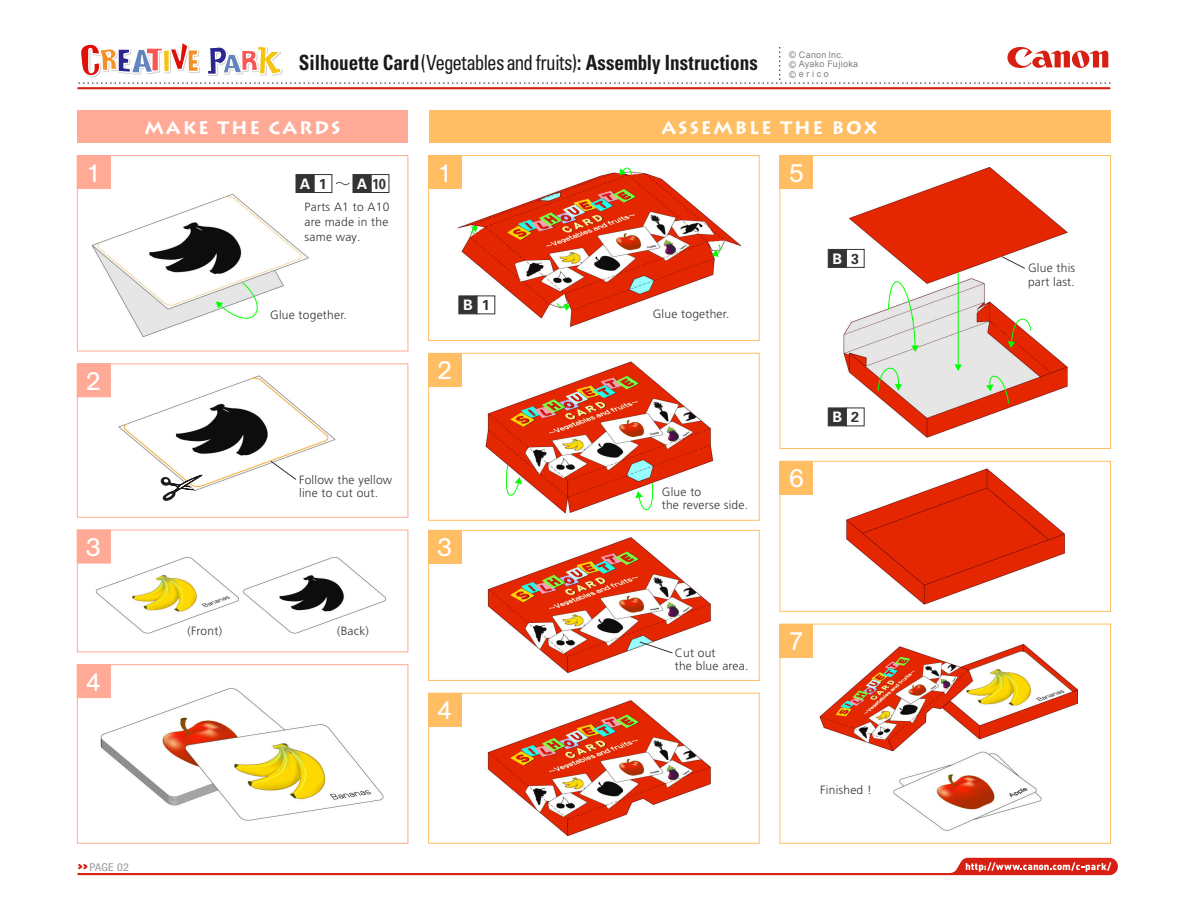
<style>
.page{position:relative;width:1188px;height:918px;background:#fff}
.page>*{position:absolute;margin:0;border:0;box-sizing:border-box;transform-origin:0 0}
.t1{font:25.5px "AG Book Rounded";color:#fff}
.t2{font:700 condensed 21px "Univers";color:#1a1a1a;scale:.91 1}
.t3{font:700 18px "Lithos";letter-spacing:.1em;color:#fff}
.t4{font:700 14.4px "Univers";color:#fff}
.t5{font:700 14.4px "Univers";color:#333;scale:.9 1}
.t6{font:300 12px/13.5px "Frutiger";letter-spacing:.02em;color:#333}
.t7{font:condensed 10.8px "Helvetica Neue";letter-spacing:.02em;color:#999;scale:1.11 1}
.t8{font:9px/9.8px "Arial";letter-spacing:.03em;color:#808080}
.s1{font-weight:400}
.s2{font-size:9.3px}
.s3{color:#333}
.s4{color:#fff}
</style>
<div class="page">
<img style="left:92px;top:168px;width:986px;height:668px">
<div style="left:296px;top:174px;width:18px;height:19px;background:#333"></div>
<div style="left:314px;top:174px;width:18px;height:19px;border:1px solid #333"></div>
<div style="left:353px;top:174px;width:18px;height:19px;background:#333"></div>
<div style="left:371px;top:174px;width:18px;height:19px;border:1px solid #333"></div>
<svg style="left:336px;top:182px;width:13px;height:3px"></svg>
<div style="left:459px;top:296px;width:18px;height:18px;background:#333"></div>
<div style="left:828px;top:408px;width:19px;height:18px;background:#333;border:1px solid #333"></div>
<div style="left:846px;top:408px;width:18px;height:18px;border:1px solid #333"></div>
<div style="left:828px;top:249px;width:19px;height:19px;background:#333;border:1px solid #333"></div>
<div style="left:846px;top:249px;width:18px;height:19px;border:1px solid #333"></div>
<svg style="left:216px;top:282px;width:42px;height:37px"></svg>
<svg style="left:556px;top:302px;width:14px;height:9px"></svg>
<svg style="left:712px;top:243px;width:10px;height:14px"></svg>
<svg style="left:619px;top:167px;width:13px;height:8px"></svg>
<svg style="left:471px;top:226px;width:7px;height:9px"></svg>
<svg style="left:506px;top:465px;width:16px;height:31px"></svg>
<svg style="left:636px;top:483px;width:17px;height:27px"></svg>
<hr style="left:958px;top:273px;width:1px;height:93px;background:#0f0">
<svg style="left:954px;top:365px;width:8px;height:6px"></svg>
<svg style="left:888px;top:281px;width:31px;height:71px"></svg>
<svg style="left:878px;top:368px;width:24px;height:23px"></svg>
<svg style="left:1008px;top:319px;width:23px;height:29px"></svg>
<svg style="left:986px;top:376px;width:23px;height:27px"></svg>
<svg style="left:161px;top:474px;width:42px;height:27px"></svg>
<svg style="left:270px;top:461px;width:27px;height:19px"></svg>
<svg style="left:1002px;top:256px;width:24px;height:13px"></svg>
<svg style="left:639px;top:641px;width:34px;height:13px"></svg>
<div style="left:77px;top:111px;width:331px;height:32px;background:#ffaa96"></div>
<div style="left:77px;top:155px;width:331px;height:196px;border:1px solid #ffaa96"></div>
<div style="left:77px;top:155px;width:34px;height:34px;background:#ffaa96;border:1px solid #ffaa96"></div>
<div style="left:77px;top:530px;width:331px;height:122px;border:1px solid #ffaa96"></div>
<div style="left:77px;top:530px;width:34px;height:33px;background:#ffaa96;border:1px solid #ffaa96"></div>
<div style="left:77px;top:363px;width:331px;height:155px;border:1px solid #ffaa96"></div>
<div style="left:77px;top:363px;width:34px;height:34px;background:#ffaa96;border:1px solid #ffaa96"></div>
<div style="left:77px;top:664px;width:331px;height:180px;border:1px solid #ffaa96"></div>
<div style="left:77px;top:664px;width:34px;height:34px;background:#ffaa96;border:1px solid #ffaa96"></div>
<div style="left:429px;top:111px;width:682px;height:32px;background:#ffbe64"></div>
<div style="left:428px;top:155px;width:332px;height:186px;border:1px solid #ffbe64"></div>
<div style="left:429px;top:156px;width:33px;height:33px;background:#ffbe64"></div>
<div style="left:428px;top:530px;width:332px;height:151px;border:1px solid #ffbe64"></div>
<div style="left:429px;top:530px;width:33px;height:33px;background:#ffbe64"></div>
<div style="left:428px;top:353px;width:332px;height:168px;border:1px solid #ffbe64"></div>
<div style="left:429px;top:353px;width:33px;height:33px;background:#ffbe64"></div>
<div style="left:428px;top:693px;width:332px;height:151px;border:1px solid #ffbe64"></div>
<div style="left:429px;top:693px;width:33px;height:33px;background:#ffbe64"></div>
<div style="left:780px;top:155px;width:331px;height:294px;border:1px solid #ffbe64"></div>
<div style="left:780px;top:156px;width:33px;height:33px;background:#ffbe64"></div>
<div style="left:780px;top:461px;width:331px;height:151px;border:1px solid #ffbe64"></div>
<div style="left:780px;top:461px;width:33px;height:33px;background:#ffbe64"></div>
<div style="left:780px;top:624px;width:331px;height:220px;border:1px solid #ffbe64"></div>
<div style="left:780px;top:624px;width:33px;height:33px;background:#ffbe64"></div>
<svg style="left:77px;top:858px;width:1041px;height:17px"></svg>
<hr style="left:77px;top:87px;width:1034px;height:2px;background:#d72013">
<svg style="left:78px;top:43px;width:1033px;height:41px"></svg>
<h1 class="t1" style="left:87px;top:158px;width:16px">1</h1>
<h1 class="t1" style="left:87px;top:367px;width:16px">2</h1>
<h1 class="t1" style="left:87px;top:533px;width:16px">3</h1>
<h2 class="t2" style="left:299px;top:50px;width:506px">Silhouette Card<span class="s1">(Vegetablesandfruits)</span>: Assembly Instructions</h2>
<p class="t8" style="left:789px;top:50px;width:70px"><span class="s2">©</span> Canon Inc.<br><span class="s2">©</span> Ayako Fujioka <span class="s2">©</span>erico</p>
<h3 class="t3" style="left:145px;top:117px;width:198px">MAKE THE CARDS</h3>
<p class="t4" style="left:300px;top:175px;width:29px">A <span class="s3">1</span></p>
<p class="t5" style="left:357px;top:175px;width:34px"><span class="s4">A</span> 10</p>
<p class="t6" style="left:305px;top:199px;width:86px;line-height:15px;text-align:justify">Parts A1 to A10 are made in the same way.</p>
<h1 class="t1" style="left:438px;top:158px;width:16px">1</h1>
<h3 class="t3" style="left:662px;top:117px;width:217px">ASSEMBLE THE BOX</h3>
<h1 class="t1" style="left:789px;top:158px;width:16px">5</h1>
<p class="t4" style="left:832px;top:250px;width:28px">B <span class="s3">3</span></p>
<p class="t4" style="left:463px;top:296px;width:28px">B <span class="s3">1</span></p>
<p class="t6" style="left:270px;top:308px;width:78px">Glue together.</p>
<p class="t6" style="left:653px;top:307px;width:78px">Glue together.</p>
<p class="t6" style="left:299px;top:473px;width:95px">Follow the yellow line to cut out.</p>
<h1 class="t1" style="left:438px;top:356px;width:16px">2</h1>
<h1 class="t1" style="left:438px;top:533px;width:16px">3</h1>
<p class="t6" style="left:662px;top:485px;width:88px">Glue to<br>the reverse side.</p>
<h1 class="t1" style="left:789px;top:464px;width:16px">6</h1>
<p class="t4" style="left:832px;top:408px;width:28px">B <span class="s3">2</span></p>
<h1 class="t1" style="left:87px;top:667px;width:16px">4</h1>
<p class="t6" style="left:187px;top:624px;width:36px">(Front)</p>
<p class="t6" style="left:337px;top:624px;width:33px">(Back)</p>
<p class="t7" style="left:90px;top:861px;width:37px">PAGE 02</p>
<h1 class="t1" style="left:438px;top:696px;width:16px">4</h1>
<p class="t6" style="left:675px;top:646px;width:75px">Cut out<br>the blue area.</p>
<h1 class="t1" style="left:789px;top:627px;width:16px">7</h1>
<p class="t6" style="left:820px;top:783px;width:53px">Finished !</p>
<p class="t6" style="left:1028px;top:262px;width:49px">Glue this part last.</p>
</div>
